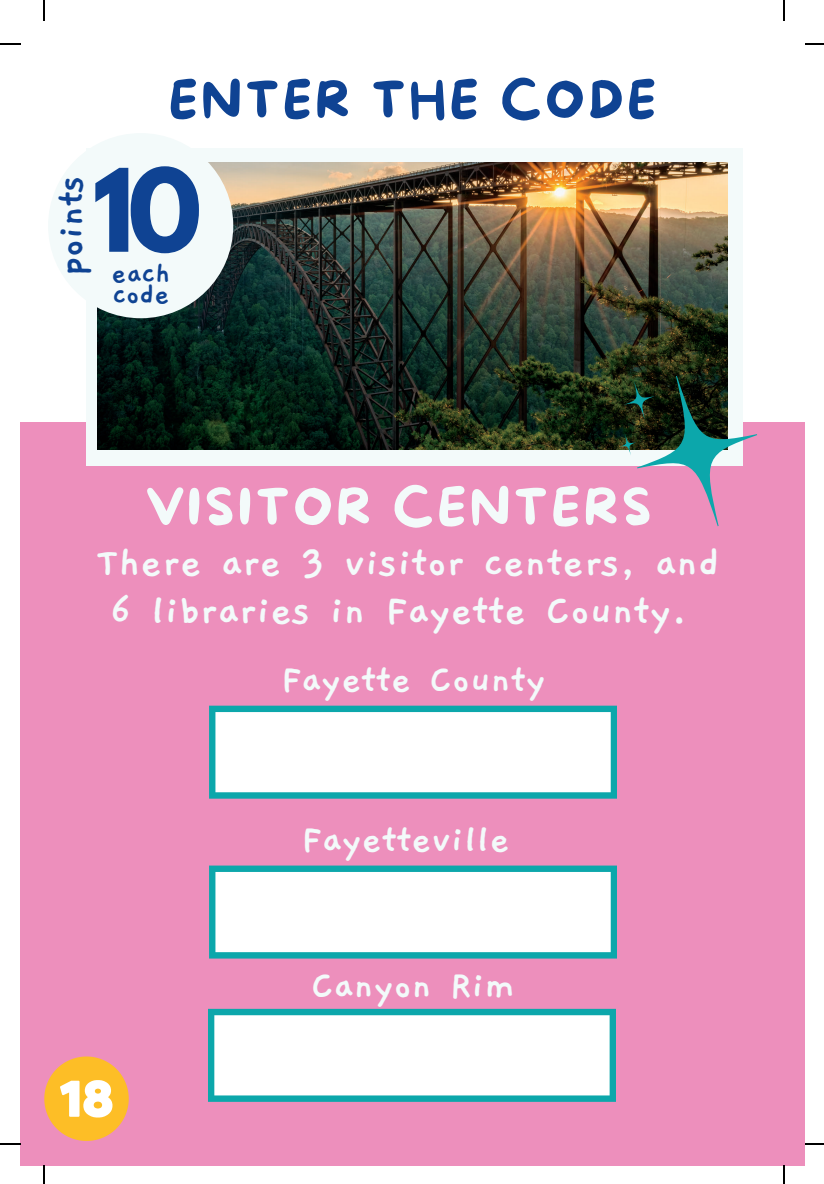
<style>
.page{position:relative;width:824px;height:1184px;background:#fff}
.page>*{position:absolute;margin:0;border:0;box-sizing:border-box;transform-origin:0 0}
.t1{font:700 101.75px "League Spartan";color:#0f4393}
.t2{font:50.75px "More Sugar";letter-spacing:.07em;color:#f3fafa}
.t3{font:50.75px "More Sugar";letter-spacing:.07em;color:#0f4393}
.t4{font:700 45.75px/48.8px "Gaegu";color:#f3fafa}
.t5{font:700 42.5px "Gaegu";color:#f3fafa}
.t6{font:700 42px "Gaegu";color:#0f4393}
.t7{font:700 31.75px "Gaegu";color:#0f4393}
</style>
<div class="page">
<div style="left:21px;top:21px;width:784px;height:1144px;background:#ed8fbc"></div>
<div style="left:21px;top:21px;width:784px;height:401px;background:#fff"></div>
<div style="left:86px;top:148px;width:657px;height:317px;background:#f3fafa"></div>
<img style="left:97px;top:162px;width:631px;height:287px">
<div style="left:48px;top:133px;width:185px;height:185px;background:#f3fafa;border-radius:50%"></div>
<svg style="left:616px;top:359px;width:142px;height:168px"></svg>
<svg style="left:209px;top:706px;width:408px;height:93px;background:#d7f0f1"></svg>
<svg style="left:209px;top:865px;width:408px;height:93px;background:#d8f0f1"></svg>
<svg style="left:208px;top:1009px;width:408px;height:93px;background:#d7f0f1"></svg>
<svg style="left:44px;top:1056px;width:85px;height:85px"></svg>
<hr style="left:43px;top:0;width:2px;height:21px;background:#000">
<hr style="left:0;top:43px;width:21px;height:2px;background:#000">
<hr style="left:782px;top:0;width:2px;height:21px;background:#000">
<svg style="left:805px;top:43px;width:19px;height:2px"></svg>
<svg style="left:43px;top:1165px;width:2px;height:19px"></svg>
<hr style="left:0;top:1143px;width:21px;height:2px;background:#000">
<svg style="left:782px;top:1165px;width:2px;height:19px"></svg>
<svg style="left:805px;top:1143px;width:19px;height:2px"></svg>
<p class="t3" style="left:169px;top:72px;width:489px">ENTER THE CODE</p>
<h1 class="t1" style="left:92px;top:160px;width:111px">10</h1>
<p class="t6" style="left:50px;top:276px;width:103px;rotate:-90deg">points</p>
<p class="t7" style="left:112px;top:257px;width:61px">each</p>
<p class="t7" style="left:112px;top:278px;width:59px">code</p>
<p class="t2" style="left:145px;top:479px;width:508px">VISITOR CENTERS</p>
<p class="t4" style="left:96px;top:538px;width:625px">There are 3 visitor centers, and<br>6 libraries in Fayette County.</p>
<p class="t5" style="left:280px;top:659px;width:267px">Fayette County</p>
<p class="t5" style="left:301px;top:819px;width:211px">Fayetteville</p>
<p class="t5" style="left:311px;top:965px;width:206px">Canyon Rim</p>
</div>
